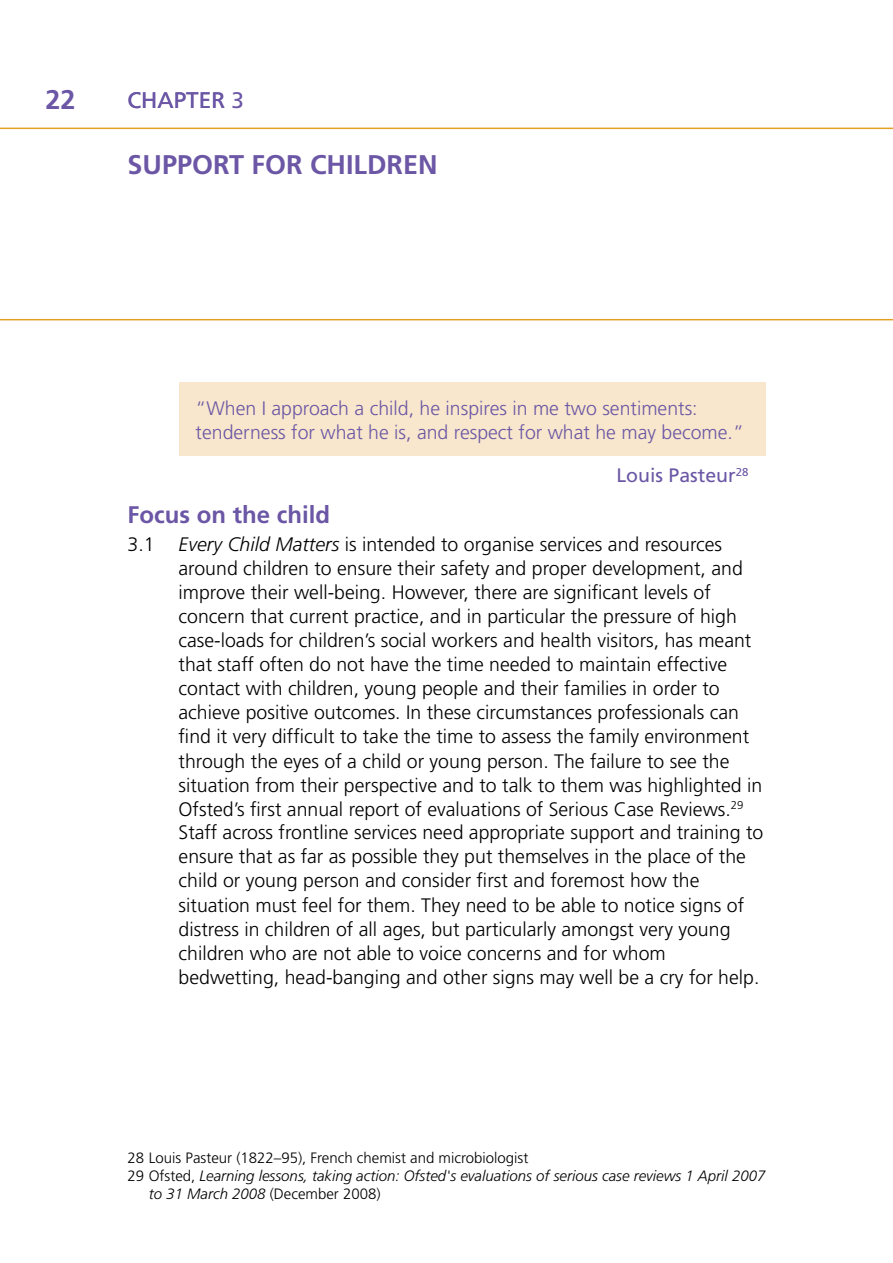
<style>
.page{position:relative;width:893px;height:1263px;background:#fff}
.page>*{position:absolute;margin:0;border:0;box-sizing:border-box;transform-origin:0 0}
.t1{font:700 27px "Frutiger";letter-spacing:.055em;color:#6b57a5}
.t2{font:700 27px "Frutiger";color:#6b57a5}
.t3{font:700 24px "Frutiger";color:#6b57a5}
.t4{font:22.5px "Frutiger";color:#6b57a5}
.t5{font:300 19.5px/24px "Frutiger";color:#000}
.t6{font:300 19.5px/24px "Frutiger";color:#6b57a5}
.t7{font:19.5px "Frutiger";color:#6b57a5}
.t8{font:italic 300 15px "Frutiger";color:#000}
.t9{font:300 15px "Frutiger";color:#000}
.s1{font-style:italic}
.s2{font-style:normal}
</style>
<div class="page">
<hr style="left:0;top:128px;width:893px;height:1px;background:#e4a025">
<hr style="left:0;top:319px;width:893px;height:1px;background:#e4a025">
<div style="left:179px;top:383px;width:586px;height:73px;background:#f8e7cc"></div>
<h1 class="t2" style="left:46px;top:83px;width:32px">22</h1>
<p class="t4" style="left:128px;top:87px;width:118px">CHAPTER 3</p>
<h1 class="t2" style="left:128px;top:149px;width:17px">SUPP</h1>
<h1 class="t1" style="left:192px;top:149px;width:169px">ORT FOR CHILDR</h1>
<h1 class="t2" style="left:403px;top:149px;width:36px">EN</h1>
<p class="t6" style="left:196px;top:396px;width:550px">“When I approach a child, he inspires in me two sentiments: tenderness for what he is, and respect for what he may become.”</p>
<p class="t7" style="left:616px;top:464px;width:133px">Louis Pasteur<sup>28</sup></p>
<p class="t3" style="left:128px;top:501px;width:204px">FOCUS ON THE CHILD</p>
<p class="t5" style="left:179px;top:533px;width:586px;text-indent:-51px">3.1 <span class="s1">Every Child Matters</span> is intended to organise services and resources around children to ensure their safety and proper development, and improve their well-being. However, there are significant levels of concern that current practice, and in particular the pressure of high case-loads for children’s social workers and health visitors, has meant that staff often do not have the time needed to maintain effective contact with children, young people and their families in order to achieve positive outcomes. In these circumstances professionals can find it very difficult to take the time to assess the family environment through the eyes of a child or young person. The failure to see the situation from their perspective and to talk to them was highlighted in Ofsted’s first annual report of evaluations of Serious Case Reviews.<sup>29<br></sup>Staff across frontline services need appropriate support and training to ensure that as far as possible they put themselves in the place of the child or young person and consider first and foremost how the situation must feel for them. They need to be able to notice signs of distress in children of all ages, but particularly amongst very young children who are not able to voice concerns and for whom bedwetting, head-banging and other signs may well be a cry for help.</p>
<p class="t9" style="left:128px;top:1149px;width:402px">28 Louis Pasteur (1822–95), French chemist and microbiologist</p>
<p class="t8" style="left:128px;top:1167px;width:639px"><span class="s2">29 Ofsted,</span> Learning lessons, taking action: Ofsted's evaluations of serious case reviews 1 April 2007</p>
<p class="t9" style="left:149px;top:1185px;width:233px"><span class="s1">to 31 March 2008</span> (December 2008)</p>
</div>
